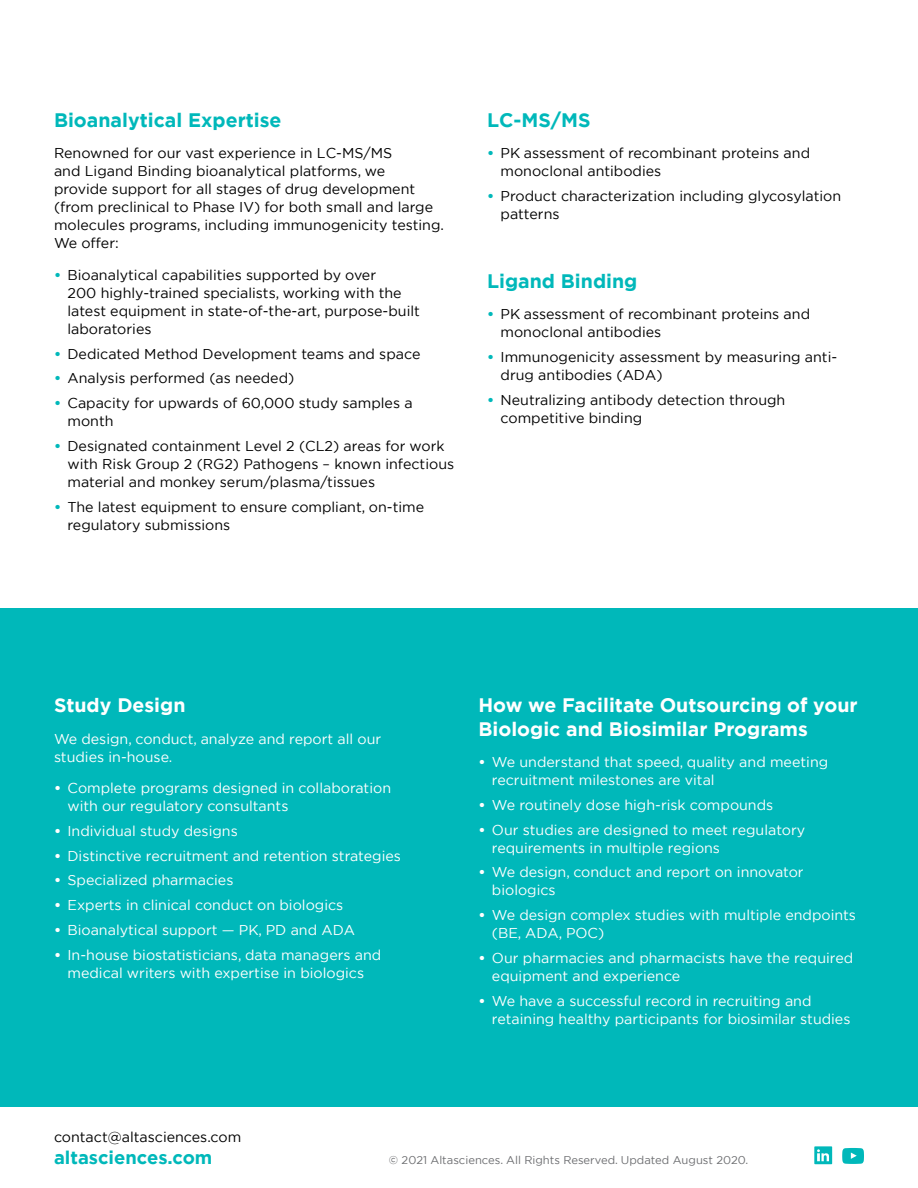
<style>
.page{position:relative;width:918px;height:1188px;background:#fff}
.page>*{position:absolute;margin:0;border:0;box-sizing:border-box;transform-origin:0 0}
.t1{font:700 19.5px/23.4px "Gotham";color:#fff}
.t2{font:700 19.5px "Gotham";color:#00b8ba}
.t3{font:700 18.3px "Gotham";color:#00b8ba}
.t4{font:14.25px/18px "Gotham";color:#000}
.t5{font:14.25px/18px "Gotham";color:#fff}
.t6{font:11.25px "Gotham";color:#6d6e71}
.s1{font-weight:700;color:#00b8ba}
.s2{font-weight:700}
</style>
<div class="page">
<svg style="left:842px;top:1148px;width:22px;height:16px"></svg>
<svg style="left:814px;top:1146px;width:18px;height:18px"></svg>
<div style="left:0;top:608px;width:918px;height:499px;background:#00b8ba"></div>
<h1 class="t2" style="left:54px;top:107px;width:229px">Bioanalytical Expertise</h1>
<p class="t4" style="left:54px;top:144px;width:391px">Renowned for our vast experience in LC-MS/MS<br>and Ligand Binding bioanalytical platforms, we<br>provide support for all stages of drug development (from preclinical to Phase IV) for both small and large molecules programs, including immunogenicity testing.<br>We offer:</p>
<p class="t4" style="left:67px;top:265px;width:354px;text-indent:-13px"><span class="s1">•</span> Bioanalytical capabilities supported by over<br>200 highly-trained specialists, working with the latest equipment in state-of-the-art, purpose-built laboratories</p>
<p class="t4" style="left:54px;top:344px;width:368px"><span class="s1">•</span> Dedicated Method Development teams and space</p>
<p class="t4" style="left:54px;top:369px;width:242px"><span class="s1">•</span> Analysis performed (as needed)</p>
<p class="t4" style="left:67px;top:394px;width:347px;text-indent:-13px"><span class="s1">•</span> Capacity for upwards of 60,000 study samples a month</p>
<p class="t4" style="left:67px;top:436px;width:388px;text-indent:-13px"><span class="s1">•</span> Designated containment Level 2 (CL2) areas for work with Risk Group 2 (RG2) Pathogens – known infectious material and monkey serum/plasma/tissues</p>
<p class="t4" style="left:67px;top:497px;width:358px;text-indent:-13px"><span class="s1">•</span> The latest equipment to ensure compliant, on-time regulatory submissions</p>
<h1 class="t2" style="left:487px;top:107px;width:105px">LC-MS/MS</h1>
<p class="t4" style="left:501px;top:144px;width:311px;text-indent:-13px"><span class="s1">•</span> PK assessment of recombinant proteins and monoclonal antibodies</p>
<p class="t4" style="left:501px;top:187px;width:342px;text-indent:-13px"><span class="s1">•</span> Product characterization including glycosylation patterns</p>
<h1 class="t2" style="left:487px;top:268px;width:152px">Ligand Binding</h1>
<p class="t4" style="left:501px;top:305px;width:311px;text-indent:-13px"><span class="s1">•</span> PK assessment of recombinant proteins and monoclonal antibodies</p>
<p class="t4" style="left:501px;top:348px;width:338px;text-indent:-13px"><span class="s1">•</span> Immunogenicity assessment by measuring anti&shy;drug antibodies (ADA)</p>
<p class="t4" style="left:501px;top:390px;width:286px;text-indent:-13px"><span class="s1">•</span> Neutralizing antibody detection through competitive binding</p>
<h1 class="t1" style="left:54px;top:693px;width:133px">Study Design</h1>
<p class="t5" style="left:54px;top:729px;width:329px">We design, conduct, analyze and report all our studies in-house.</p>
<p class="t5" style="left:67px;top:779px;width:325px;text-indent:-13px"><span class="s2">•</span> Complete programs designed in collaboration with our regulatory consultants</p>
<p class="t5" style="left:54px;top:822px;width:185px"><span class="s2">•</span> Individual study designs</p>
<p class="t5" style="left:54px;top:846px;width:349px"><span class="s2">•</span> Distinctive recruitment and retention strategies</p>
<p class="t5" style="left:54px;top:871px;width:181px"><span class="s2">•</span> Specialized pharmacies</p>
<p class="t5" style="left:54px;top:896px;width:291px"><span class="s2">•</span> Experts in clinical conduct on biologics</p>
<p class="t5" style="left:54px;top:921px;width:303px"><span class="s2">•</span> Bioanalytical support — PK, PD and ADA</p>
<p class="t5" style="left:54px;top:945px;width:329px;text-align:center"><span class="s2">•</span> In-house biostatisticians, data managers and medical writers with expertise in biologics</p>
<h1 class="t1" style="left:478px;top:693px;width:381px">How we Facilitate Outsourcing of your<br>Biologic and Biosimilar Programs</h1>
<p class="t5" style="left:492px;top:753px;width:338px;text-indent:-13px"><span class="s2">•</span> We understand that speed, quality and meeting recruitment milestones are vital</p>
<p class="t5" style="left:478px;top:796px;width:296px"><span class="s2">•</span> We routinely dose high-risk compounds</p>
<p class="t5" style="left:492px;top:820px;width:315px;text-indent:-13px"><span class="s2">•</span> Our studies are designed to meet regulatory requirements in multiple regions</p>
<p class="t5" style="left:492px;top:863px;width:313px;text-indent:-13px"><span class="s2">•</span> We design, conduct and report on innovator biologics</p>
<p class="t5" style="left:492px;top:906px;width:366px;text-indent:-13px"><span class="s2">•</span> We design complex studies with multiple endpoints (BE, ADA, POC)</p>
<p class="t5" style="left:492px;top:949px;width:363px;text-indent:-13px"><span class="s2">•</span> Our pharmacies and pharmacists have the required equipment and experience</p>
<p class="t5" style="left:492px;top:991px;width:360px;text-indent:-13px"><span class="s2">•</span> We have a successful record in recruiting and retaining healthy participants for biosimilar studies</p>
<p class="t4" style="left:54px;top:1128px;width:189px">contact@altasciences.com</p>
<p class="t3" style="left:54px;top:1146px;width:160px">altasciences.com</p>
<p class="t6" style="left:389px;top:1153px;width:361px">© 2021 Altasciences. All Rights Reserved. Updated August 2020.</p>
</div>
